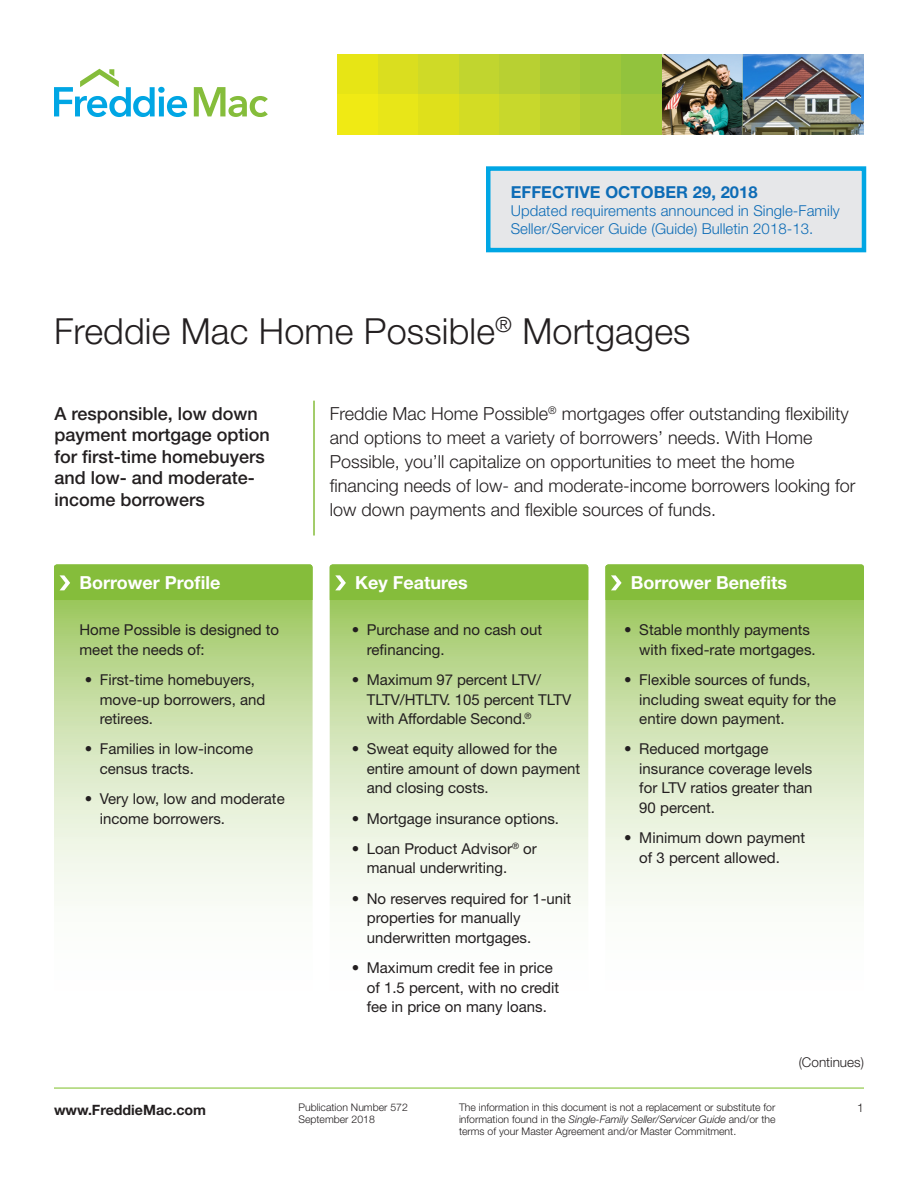
<style>
.page{position:relative;width:918px;height:1188px;background:#fff}
.page>*{position:absolute;margin:0;border:0;box-sizing:border-box;transform-origin:0 0}
.t1{font:300 36px "Helvetica Neue";letter-spacing:.005em;color:#231f20}
.t2{font:300 18px/24px "Helvetica Neue";color:#231f20}
.t3{font:500 18px/21.6px "Helvetica Neue";color:#231f20}
.t4{font:700 18px "Helvetica Neue";color:#fff}
.t5{font:700 16.5px "Helvetica Neue";letter-spacing:.005em;color:#0d6cb6}
.t6{font:15px/19.5px "Helvetica Neue";color:#231f20}
.t7{font:300 15px/18px "Helvetica Neue";letter-spacing:.005em;color:#0d6cb6}
.t8{font:700 14.25px "Helvetica Neue";color:#231f20}
.paragraph1{font:300 13.5px "Helvetica Neue";color:#231f20}
.t9{font:300 12px "Helvetica Neue";color:#231f20}
.t10{font:300 10.5px/12px "Helvetica Neue";color:#231f20;text-align:justify}
.s1{font-style:italic}
</style>
<div class="page">
<svg style="left:194px;top:87px;width:74px;height:30px"></svg>
<svg style="left:54px;top:69px;width:133px;height:48px"></svg>
<img style="left:662px;top:54px;width:202px;height:81px">
<div style="left:338px;top:54px;width:40px;height:40px;background:#e7e515"></div>
<div style="left:378px;top:54px;width:40px;height:40px;background:#dade1f"></div>
<div style="left:418px;top:54px;width:41px;height:40px;background:#cfda27"></div>
<div style="left:459px;top:54px;width:41px;height:40px;background:#c1d52f"></div>
<div style="left:500px;top:54px;width:40px;height:40px;background:#b8d032"></div>
<div style="left:540px;top:54px;width:40px;height:40px;background:#a9cb38"></div>
<div style="left:580px;top:54px;width:41px;height:40px;background:#9ec83a"></div>
<div style="left:621px;top:54px;width:41px;height:40px;background:#92c33d"></div>
<div style="left:338px;top:94px;width:40px;height:41px;background:#f0ea14"></div>
<div style="left:378px;top:94px;width:40px;height:41px;background:#e8e618"></div>
<div style="left:418px;top:94px;width:41px;height:41px;background:#dfe01b"></div>
<div style="left:459px;top:94px;width:41px;height:41px;background:#d3dc24"></div>
<div style="left:500px;top:94px;width:40px;height:41px;background:#c8d82c"></div>
<div style="left:540px;top:94px;width:40px;height:41px;background:#bcd231"></div>
<div style="left:580px;top:94px;width:41px;height:41px;background:#aecd36"></div>
<div style="left:621px;top:94px;width:41px;height:41px;background:#a1c73a"></div>
<hr style="left:54px;top:1088px;width:810px;height:1px;background:#8bc63e">
<div style="left:488px;top:169px;width:376px;height:81px;background:#e6e7e9"></div>
<div style="left:486px;top:166px;width:380px;height:86px;border:4px solid #00a6e4"></div>
<hr style="left:313px;top:401px;width:2px;height:135px;background:#85bd3b">
<svg style="left:54px;top:600px;width:259px;height:304px;background:#d3e5b9"></svg>
<div style="left:54px;top:564px;width:259px;height:36px;background:#85bd3b"></div>
<svg style="left:60px;top:575px;width:10px;height:15px"></svg>
<svg style="left:330px;top:600px;width:258px;height:304px;background:#d3e5b8"></svg>
<div style="left:330px;top:564px;width:258px;height:36px;background:#85bd3b"></div>
<svg style="left:335px;top:575px;width:11px;height:15px"></svg>
<svg style="left:605px;top:600px;width:259px;height:304px;background:#d3e5b9"></svg>
<div style="left:605px;top:564px;width:259px;height:36px;background:#85bd3b"></div>
<svg style="left:611px;top:575px;width:11px;height:15px"></svg>
<p class="t5" style="left:511px;top:182px;width:248px">EFFECTIVE OCTOBER 29, 2018</p>
<p class="t7" style="left:511px;top:202px;width:331px">Updated requirements announced in Single-Family<br>Seller/Servicer Guide (Guide) Bulletin 2018-13.</p>
<p class="t1" style="left:54px;top:309px;width:638px">Freddie Mac Home Possible<sup>®</sup> Mortgages</p>
<p class="t3" style="left:54px;top:402px;width:217px">A responsible, low down payment mortgage option for first-time homebuyers and low- and moderate&shy;income borrowers</p>
<p class="t2" style="left:330px;top:401px;width:527px">Freddie Mac Home Possible<sup>®</sup> mortgages offer outstanding flexibility and options to meet a variety of borrowers’ needs. With Home Possible, you’ll capitalize on opportunities to meet the home financing needs of low- and moderate-income borrowers looking for low down payments and flexible sources of funds.</p>
<p class="t4" style="left:79px;top:572px;width:142px">Borrower Profile</p>
<p class="t6" style="left:79px;top:620px;width:201px">Home Possible is designed to meet the needs of:</p>
<p class="t6" style="left:100px;top:670px;width:167px;text-indent:-15px">• First-time homebuyers, move-up borrowers, and retirees.</p>
<p class="t6" style="left:100px;top:739px;width:155px;text-indent:-15px">• Families in low-income census tracts.</p>
<p class="t6" style="left:100px;top:789px;width:187px;text-indent:-15px">• Very low, low and moderate income borrowers.</p>
<p class="t4" style="left:355px;top:572px;width:114px">Key Features</p>
<p class="t6" style="left:367px;top:620px;width:177px;text-indent:-15px">• Purchase and no cash out refinancing.</p>
<p class="t6" style="left:367px;top:670px;width:206px;text-indent:-15px">• Maximum 97 percent LTV/<br>TLTV/HTLTV. 105 percent TLTV with Affordable Second.<sup>®</sup></p>
<p class="t6" style="left:367px;top:739px;width:215px;text-indent:-15px">• Sweat equity allowed for the entire amount of down payment and closing costs.</p>
<p class="t6" style="left:352px;top:808px;width:209px">• Mortgage insurance options.</p>
<p class="t6" style="left:367px;top:839px;width:172px;text-indent:-15px">• Loan Product Advisor<sup>®</sup> or manual underwriting.</p>
<p class="t6" style="left:367px;top:888px;width:206px;text-indent:-15px">• No reserves required for 1-unit properties for manually underwritten mortgages.</p>
<p class="t6" style="left:367px;top:958px;width:194px;text-indent:-15px">• Maximum credit fee in price of 1.5 percent, with no credit fee in price on many loans.</p>
<p class="t4" style="left:631px;top:572px;width:158px">Borrower Benefits</p>
<p class="t6" style="left:639px;top:620px;width:178px;text-indent:-15px">• Stable monthly payments with fixed-rate mortgages.</p>
<p class="t6" style="left:639px;top:670px;width:198px;text-indent:-15px">• Flexible sources of funds, including sweat equity for the entire down payment.</p>
<p class="t6" style="left:639px;top:739px;width:175px;text-indent:-15px">• Reduced mortgage insurance coverage levels for LTV ratios greater than<br>90 percent.</p>
<p class="t6" style="left:639px;top:828px;width:167px;text-indent:-15px">• Minimum down payment of 3 percent allowed.</p>
<p class="paragraph1" style="left:799px;top:1054px;width:67px">(Continues)</p>
<p class="t8" style="left:54px;top:1101px;width:154px">www.FreddieMac.com</p>
<p class="t10" style="left:459px;top:1101px;width:318px">The information in this document is not a replacement or substitute for information found in the <span class="s1">Single-Family Seller/Servicer Guide</span> and/or the terms of your Master Agreement and/or Master Commitment.</p>
<p class="t10" style="left:298px;top:1101px;width:111px">Publication Number 572<br>September 2018</p>
<p class="t9" style="left:857px;top:1101px;width:8px">1</p>
</div>
